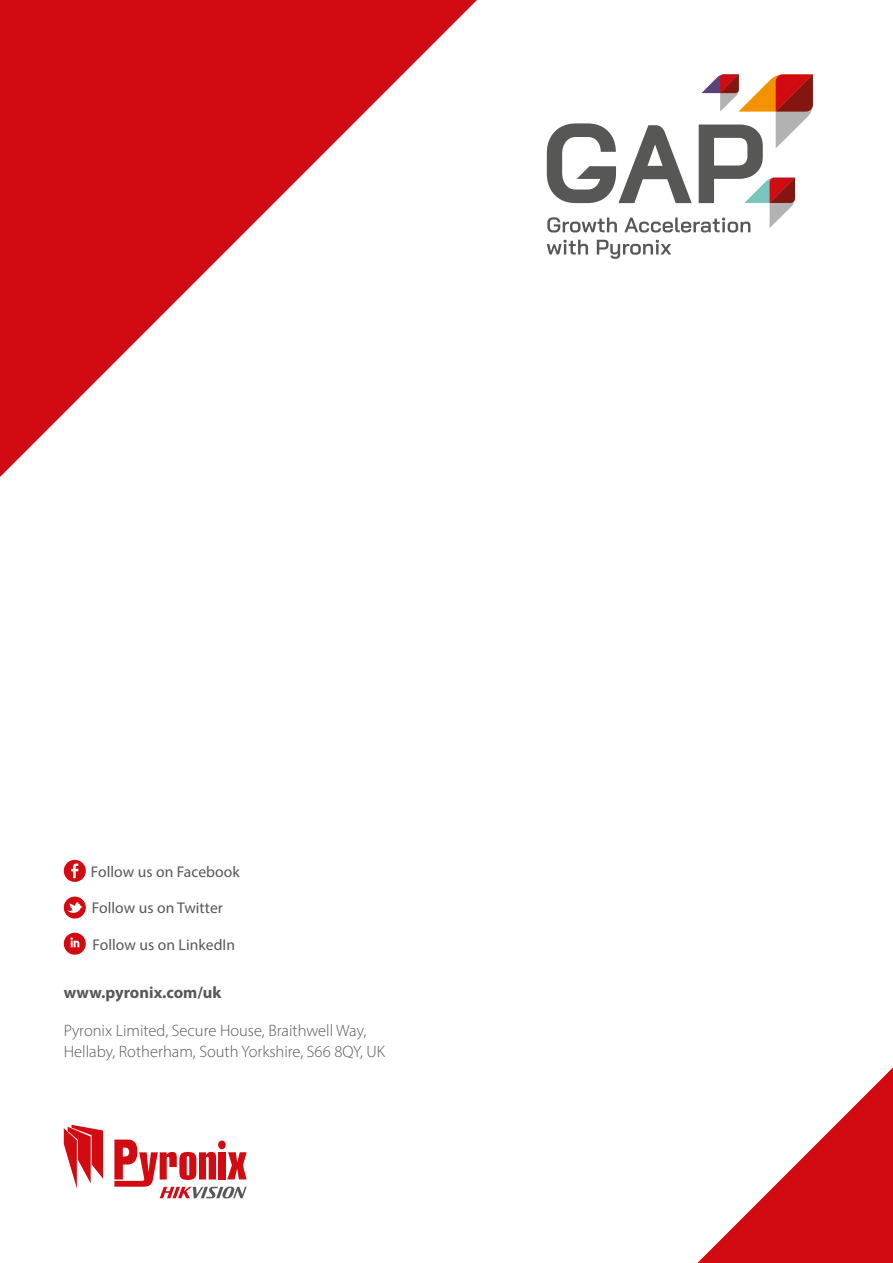
<style>
.page{position:relative;width:893px;height:1263px;background:#fff}
.page>*{position:absolute;margin:0;border:0;box-sizing:border-box;transform-origin:0 0}
.t1{font:300 16.5px/21px "Myriad Pro";color:#575756}
.t2{font:700 16.5px "Myriad Pro";color:#575756}
.t3{font:15.6px "Myriad Pro";letter-spacing:.005em;color:#575756}
</style>
<div class="page">
<svg style="left:0;top:0;width:581px;height:477px"></svg>
<svg style="left:547px;top:240px;width:41px;height:14px"></svg>
<svg style="left:597px;top:240px;width:74px;height:19px"></svg>
<svg style="left:547px;top:74px;width:266px;height:158px"></svg>
<div style="left:64px;top:896px;width:22px;height:22px;background:#d20a11;border-radius:50%"></div>
<svg style="left:67px;top:902px;width:16px;height:11px"></svg>
<div style="left:64px;top:860px;width:22px;height:22px;background:#d20a11;border-radius:50%"></div>
<svg style="left:71px;top:863px;width:7px;height:15px"></svg>
<svg style="left:64px;top:933px;width:22px;height:22px"></svg>
<svg style="left:64px;top:1125px;width:39px;height:63px"></svg>
<svg style="left:114px;top:1139px;width:133px;height:59px"></svg>
<svg style="left:697px;top:1067px;width:196px;height:196px"></svg>
<p class="t3" style="left:91px;top:862px;width:150px">Follow us on Facebook</p>
<p class="t3" style="left:92px;top:898px;width:133px">Follow us on Twitter</p>
<p class="t3" style="left:93px;top:935px;width:144px">Follow us on LinkedIn</p>
<p class="t2" style="left:64px;top:981px;width:159px">www.pyronix.com/uk</p>
<p class="t1" style="left:64px;top:1020px;width:323px">Pyronix Limited, Secure House, Braithwell Way,<br>Hellaby, Rotherham, South Yorkshire, S66 8QY, UK</p>
</div>
